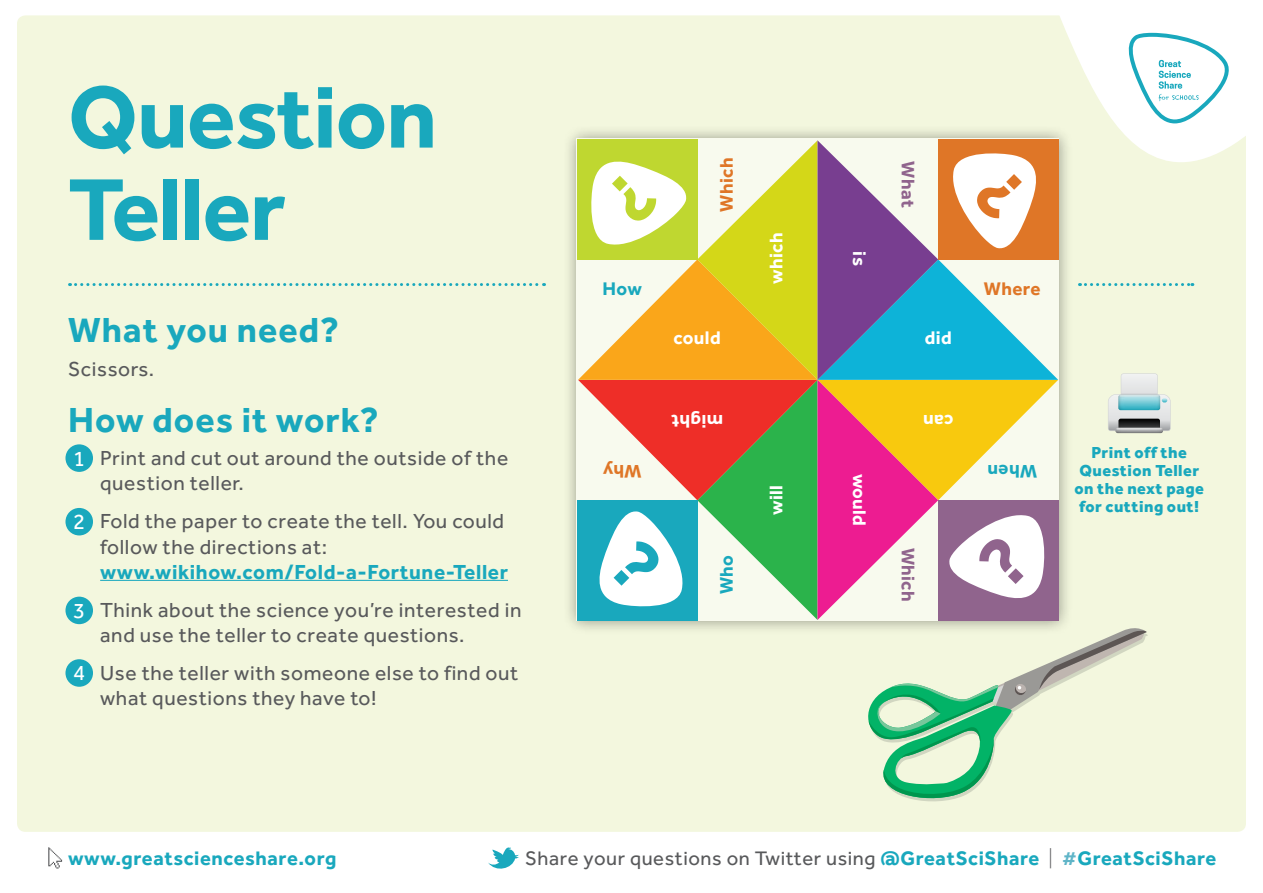
<style>
.page{position:relative;width:1263px;height:893px;background:#fff}
.page>*{position:absolute;margin:0;border:0;box-sizing:border-box;transform-origin:0 0}
.t1{font:700 90.6px/92.2px "Effra";letter-spacing:-.01em;color:#19a8bd}
.t2{font:700 36px "Effra";letter-spacing:.03em;color:#19a8bd}
.t3{font:22.2px "Effra";color:#fff}
.t4{font:21px/25.2px "Effra";letter-spacing:.03em;color:#58595b}
.t5{font:20.25px "Effra";letter-spacing:.03em;color:#58595b}
.t6{font:700 20.25px "Effra";letter-spacing:.03em;color:#19a8bd}
.t7{font:700 18.9px "Effra";letter-spacing:.02em;color:#fff}
.t8{font:700 18.9px "Effra";letter-spacing:.02em;color:#df7627}
.t9{font:700 18.9px "Effra";letter-spacing:.02em;color:#19a8bd}
.t10{font:700 18.9px "Effra";letter-spacing:.02em;color:#90648d}
.t11{font:800 16.5px/18px "Effra";letter-spacing:.03em;color:#19a8bd;text-align:center}
.s1{font-weight:700;color:#19a8bd}
.s2{font-weight:300}
.s3{font-weight:700;color:#60b5c8}
</style>
<div class="page">
<div style="left:17px;top:15px;width:1229px;height:817px;background:#f3f7de;border-radius:9px"></div>
<hr style="left:100px;top:580px;width:408px;height:1px;background:#19a8bd">
<div style="left:65px;top:444px;width:28px;height:28px;background:#19a8bd;border-radius:50%"></div>
<div style="left:65px;top:508px;width:28px;height:27px;background:#19a8bd;border-radius:50%"></div>
<svg style="left:70px;top:283px;width:474px;height:3px"></svg>
<div style="left:65px;top:597px;width:28px;height:27px;background:#19a8bd;border-radius:50%"></div>
<div style="left:65px;top:659px;width:28px;height:28px;background:#19a8bd;border-radius:50%"></div>
<div style="left:562px;top:124px;width:511px;height:511px;background:#000;opacity:.4"></div>
<svg style="left:488px;top:847px;width:31px;height:22px"></svg>
<svg style="left:48px;top:847px;width:14px;height:21px"></svg>
<svg style="left:578px;top:15px;width:668px;height:787px"></svg>
<p class="t1" style="left:68px;top:69px;width:371px">Question<br>Teller</p>
<p class="t2" style="left:68px;top:308px;width:273px">What you need?</p>
<p class="t4" style="left:68px;top:356px;width:87px">Scissors.</p>
<p class="t2" style="left:68px;top:398px;width:312px">How does it work?</p>
<p class="t4" style="left:100px;top:445px;width:410px">Print and cut out around the outside of the question teller.</p>
<p class="t4" style="left:100px;top:508px;width:409px">Fold the paper to create the tell. You could follow the directions at: <span class="s1">www.wikihow.com/Fold-a-Fortune-Teller</span></p>
<p class="t4" style="left:100px;top:597px;width:423px">Think about the science you’re interested in and use the teller to create questions.</p>
<p class="t4" style="left:100px;top:660px;width:420px">Use the teller with someone else to find out what questions they have to!</p>
<p class="t3" style="left:73px;top:445px;width:14px">1</p>
<p class="t3" style="left:73px;top:509px;width:14px">2</p>
<p class="t3" style="left:73px;top:597px;width:14px">3</p>
<p class="t3" style="left:73px;top:660px;width:14px">4</p>
<p class="t8" style="left:715px;top:212px;width:56px;rotate:-90deg">Which</p>
<p class="t10" style="left:920px;top:161px;width:48px;rotate:90deg">What</p>
<p class="t7" style="left:765px;top:284px;width:53px;rotate:-90deg">which</p>
<p class="t7" style="left:871px;top:251px;width:16px;rotate:90deg">is</p>
<p class="t9" style="left:603px;top:277px;width:41px">How</p>
<p class="t8" style="left:984px;top:277px;width:58px">Where</p>
<p class="t7" style="left:673px;top:326px;width:49px">could</p>
<p class="t7" style="left:925px;top:326px;width:28px">did</p>
<p class="t8" style="left:641px;top:482px;width:40px;rotate:-180deg">Why</p>
<p class="t7" style="left:723px;top:432px;width:53px;rotate:-180deg">might</p>
<p class="t7" style="left:953px;top:432px;width:32px;rotate:-180deg">can</p>
<p class="t9" style="left:715px;top:594px;width:41px;rotate:-90deg">Who</p>
<p class="t7" style="left:765px;top:515px;width:31px;rotate:-90deg">will</p>
<p class="t7" style="left:871px;top:474px;width:54px;rotate:90deg">would</p>
<p class="t10" style="left:920px;top:548px;width:56px;rotate:90deg">Which</p>
<p class="t9" style="left:1037px;top:482px;width:51px;rotate:-180deg">When</p>
<p class="t11" style="left:1074px;top:442px;width:131px">Print off the<br>Question Teller on the next page for cutting out!</p>
<p class="t6" style="left:68px;top:845px;width:270px">www.greatscienceshare.org</p>
<p class="t5" style="left:525px;top:846px;width:693px">Share your questions on Twitter using <span class="s1">@GreatSciShare</span> <span class="s2">|</span> <span class="s3">#</span><span class="s1">GreatSciShare</span></p>
</div>
